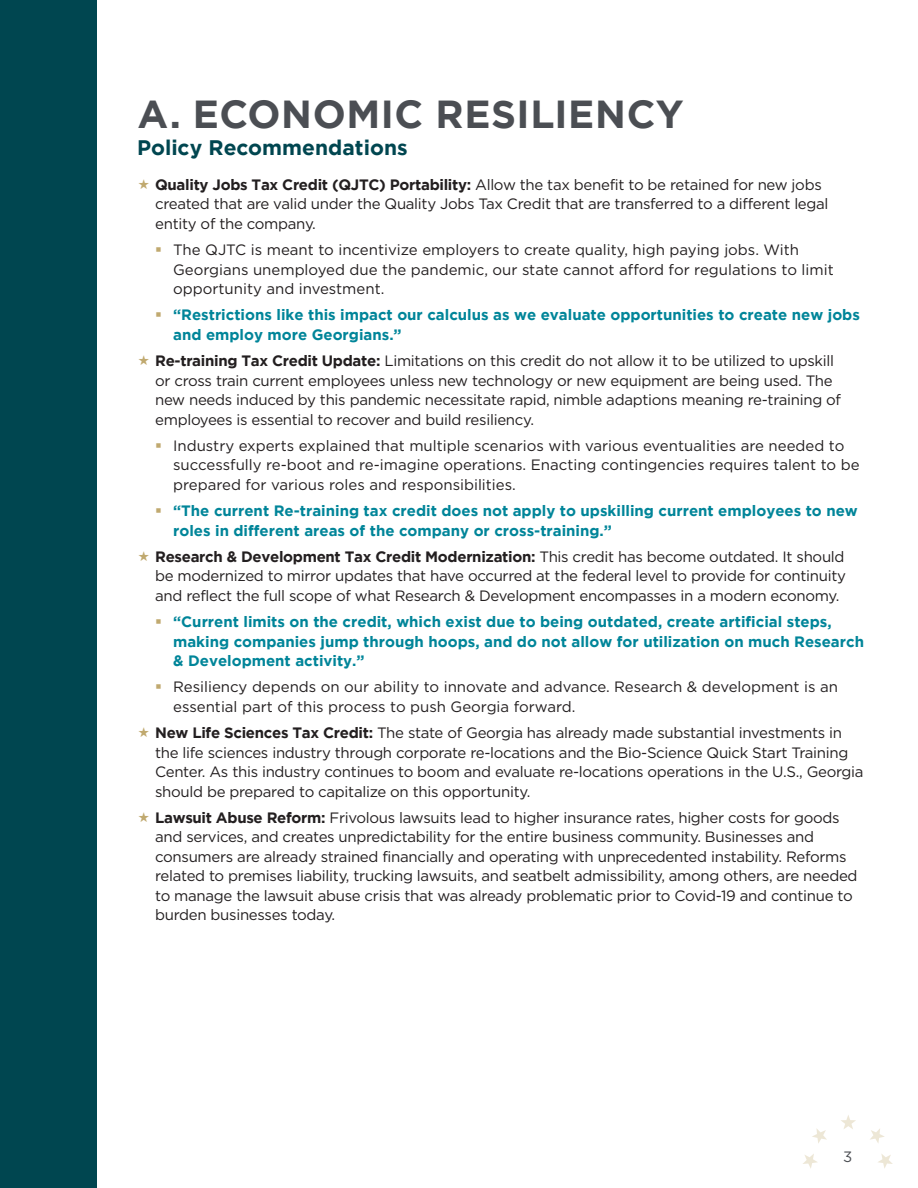
<style>
.page{position:relative;width:918px;height:1188px;background:#fff}
.page>*{position:absolute;margin:0;border:0;box-sizing:border-box;transform-origin:0 0}
.t1{font:700 39px "Gotham";letter-spacing:.015em;color:#4b4e53}
.t2{font:700 21px "Gotham";color:#004650}
.t3{font:15px/19.5px "Gotham";letter-spacing:-.02em;color:#231f20}
.t4{font:15px/19.5px "Gotham";color:#231f20}
.t5{font:700 15px/19.5px "Gotham";color:#008599}
.t6{font:15px "Gotham";color:#4b4e53}
.s1{font-weight:700}
</style>
<div class="page">
<svg style="left:841px;top:1115px;width:15px;height:14px"></svg>
<svg style="left:812px;top:1128px;width:15px;height:15px"></svg>
<svg style="left:870px;top:1129px;width:15px;height:14px"></svg>
<svg style="left:803px;top:1154px;width:15px;height:14px"></svg>
<svg style="left:878px;top:1154px;width:15px;height:14px"></svg>
<div style="left:0;top:0;width:97px;height:1188px;background:#004650"></div>
<p class="t1" style="left:137px;top:91px;width:548px">A. ECONOMIC RESILIENCY</p>
<h2 class="t2" style="left:137px;top:135px;width:272px">Policy Recommendations</h2>
<p class="t3" style="left:155px;top:175px;width:675px"><span class="s1">Quality Jobs Tax Credit (QJTC) Portability:</span> Allow the tax benefit to be retained for new jobs created that are valid under the Quality Jobs Tax Credit that are transferred to a different legal entity of the company.</p>
<p class="t4" style="left:173px;top:240px;width:662px">The QJTC is meant to incentivize employers to create quality, high paying jobs. With<br>Georgians unemployed due the pandemic, our state cannot afford for regulations to limit opportunity and investment.</p>
<p class="t5" style="left:173px;top:305px;width:688px">“Restrictions like this impact our calculus as we evaluate opportunities to create new jobs and employ more Georgians.”</p>
<p class="t3" style="left:155px;top:351px;width:687px"><span class="s1">Re-training Tax Credit Update:</span> Limitations on this credit do not allow it to be utilized to upskill or cross train current employees unless new technology or new equipment are being used. The new needs induced by this pandemic necessitate rapid, nimble adaptions meaning re-training of employees is essential to recover and build resiliency.</p>
<p class="t4" style="left:173px;top:436px;width:688px">Industry experts explained that multiple scenarios with various eventualities are needed to successfully re-boot and re-imagine operations. Enacting contingencies requires talent to be prepared for various roles and responsibilities.</p>
<p class="t5" style="left:173px;top:501px;width:686px">“The current Re-training tax credit does not apply to upskilling current employees to new roles in different areas of the company or cross-training.”</p>
<p class="t3" style="left:155px;top:547px;width:692px;text-align:justify"><span class="s1">Research &amp; Development Tax Credit Modernization:</span> This credit has become outdated. It should be modernized to mirror updates that have occurred at the federal level to provide for continuity and reflect the full scope of what Research &amp; Development encompasses in a modern economy.</p>
<p class="t5" style="left:173px;top:612px;width:692px">“Current limits on the credit, which exist due to being outdated, create artificial steps, making companies jump through hoops, and do not allow for utilization on much Research &amp; Development activity.”</p>
<p class="t4" style="left:173px;top:677px;width:666px">Resiliency depends on our ability to innovate and advance. Research &amp; development is an essential part of this process to push Georgia forward.</p>
<p class="t3" style="left:155px;top:723px;width:710px"><span class="s1">New Life Sciences Tax Credit:</span> The state of Georgia has already made substantial investments in the life sciences industry through corporate re-locations and the Bio-Science Quick Start Training Center. As this industry continues to boom and evaluate re-locations operations in the U.S., Georgia should be prepared to capitalize on this opportunity.</p>
<p class="t3" style="left:155px;top:808px;width:704px"><span class="s1">Lawsuit Abuse Reform:</span> Frivolous lawsuits lead to higher insurance rates, higher costs for goods and services, and creates unpredictability for the entire business community. Businesses and consumers are already strained financially and operating with unprecedented instability. Reforms related to premises liability, trucking lawsuits, and seatbelt admissibility, among others, are needed to manage the lawsuit abuse crisis that was already problematic prior to Covid-19 and continue to burden businesses today.</p>
<p class="t6" style="left:843px;top:1149px;width:11px">3</p>
</div>
